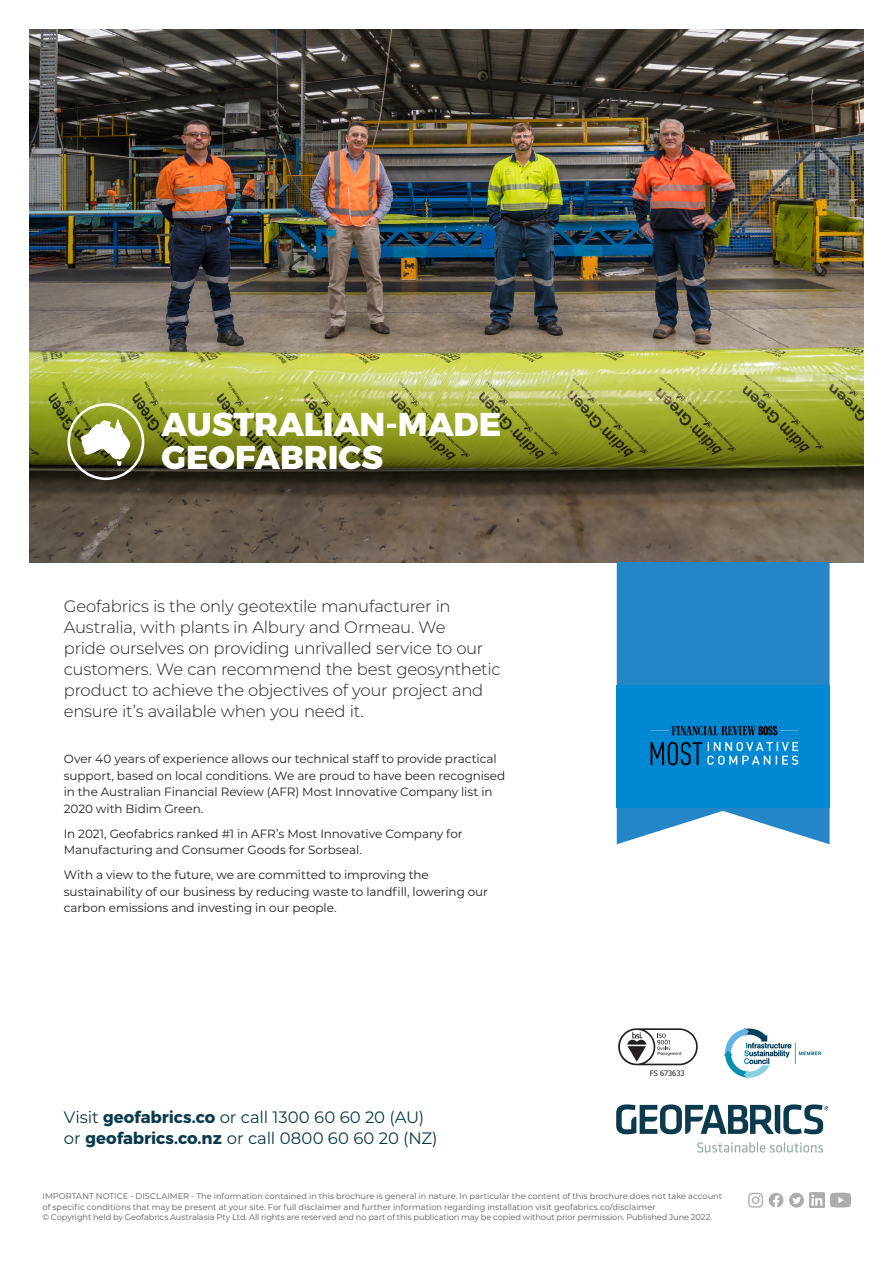
<style>
.page{position:relative;width:893px;height:1263px;background:#fff}
.page>*{position:absolute;margin:0;border:0;box-sizing:border-box;transform-origin:0 0}
.Heading___2_lines{font:800 33px/33px "Montserrat";color:#fff}
.Intro_Text{font:300 16.5px/21px "Montserrat";letter-spacing:-.015em;color:#231f20}
.Contact_Info{font:16.5px/21px "Montserrat";letter-spacing:-.005em;color:#0b3a4d}
.Body_Text{font:12px/16.5px "Montserrat";letter-spacing:-.005em;color:#231f20}
.Body_Text-2{font:8.25px/10.5px "Montserrat";color:#57585a}
.Body_Text-3{font:7.5px "Tahoma";color:#231f20}
.s1{font-weight:700}
</style>
<div class="page">
<svg style="left:616px;top:1104px;width:211px;height:30px"></svg>
<svg style="left:697px;top:1142px;width:126px;height:10px"></svg>
<svg style="left:830px;top:1193px;width:21px;height:14px"></svg>
<svg style="left:769px;top:1193px;width:14px;height:14px"></svg>
<svg style="left:748px;top:1193px;width:15px;height:14px"></svg>
<div style="left:789px;top:1193px;width:15px;height:14px;background:#acacab;border-radius:50%"></div>
<svg style="left:792px;top:1197px;width:9px;height:7px"></svg>
<img style="left:809px;top:1193px;width:15px;height:14px">
<img style="left:723px;top:1027px;width:99px;height:52px">
<img style="left:30px;top:30px;width:833px;height:532px">
<svg style="left:67px;top:403px;width:77px;height:77px"></svg>
<svg style="left:617px;top:562px;width:213px;height:282px;background:#3a92cc"></svg>
<img style="left:617px;top:685px;width:213px;height:122px">
<svg style="left:618px;top:1028px;width:80px;height:37px"></svg>
<p class="Heading___2_lines" style="left:162px;top:405px;width:341px">AUSTRALIAN-MADE<br>GEOFABRICS</p>
<p class="Intro_Text" style="left:64px;top:595px;width:438px">Geofabrics is the only geotextile manufacturer in Australia, with plants in Albury and Ormeau. We<br>pride ourselves on providing unrivalled service to our customers. We can recommend the best geosynthetic product to achieve the objectives of your project and ensure it’s available when you need it.</p>
<p class="Body_Text" style="left:64px;top:750px;width:443px">Over 40 years of experience allows our technical staff to provide practical support, based on local conditions. We are proud to have been recognised in the Australian Financial Review (AFR) Most Innovative Company list in 2020 with Bidim Green.</p>
<p class="Body_Text" style="left:64px;top:825px;width:400px">In 2021, Geofabrics ranked #1 in AFR’s Most Innovative Company for<br>Manufacturing and Consumer Goods for Sorbseal.</p>
<p class="Body_Text" style="left:64px;top:866px;width:426px">With a view to the future, we are committed to improving the sustainability of our business by reducing waste to landfill, lowering our carbon emissions and investing in our people.</p>
<p class="Contact_Info" style="left:64px;top:1106px;width:375px">Visit <span class="s1">geofabrics.co</span> or call 1300 60 60 20 (AU) or <span class="s1">geofabrics.co.nz</span> or call 0800 60 60 20 (NZ)</p>
<p class="Body_Text-3" style="left:650px;top:1068px;width:36px">FS 673633</p>
<p class="Body_Text-2" style="left:43px;top:1191px;width:681px">IMPORTANT NOTICE - DISCLAIMER - The information contained in this brochure is general in nature. In particular the content of this brochure does not take account of specific conditions that may be present at your site. For full disclaimer and further information regarding installation visit geofabrics.co/disclaimer<br>© Copyright held by Geofabrics Australasia Pty Ltd. All rights are reserved and no part of this publication may be copied without prior permission. Published June 2022.</p>
</div>
